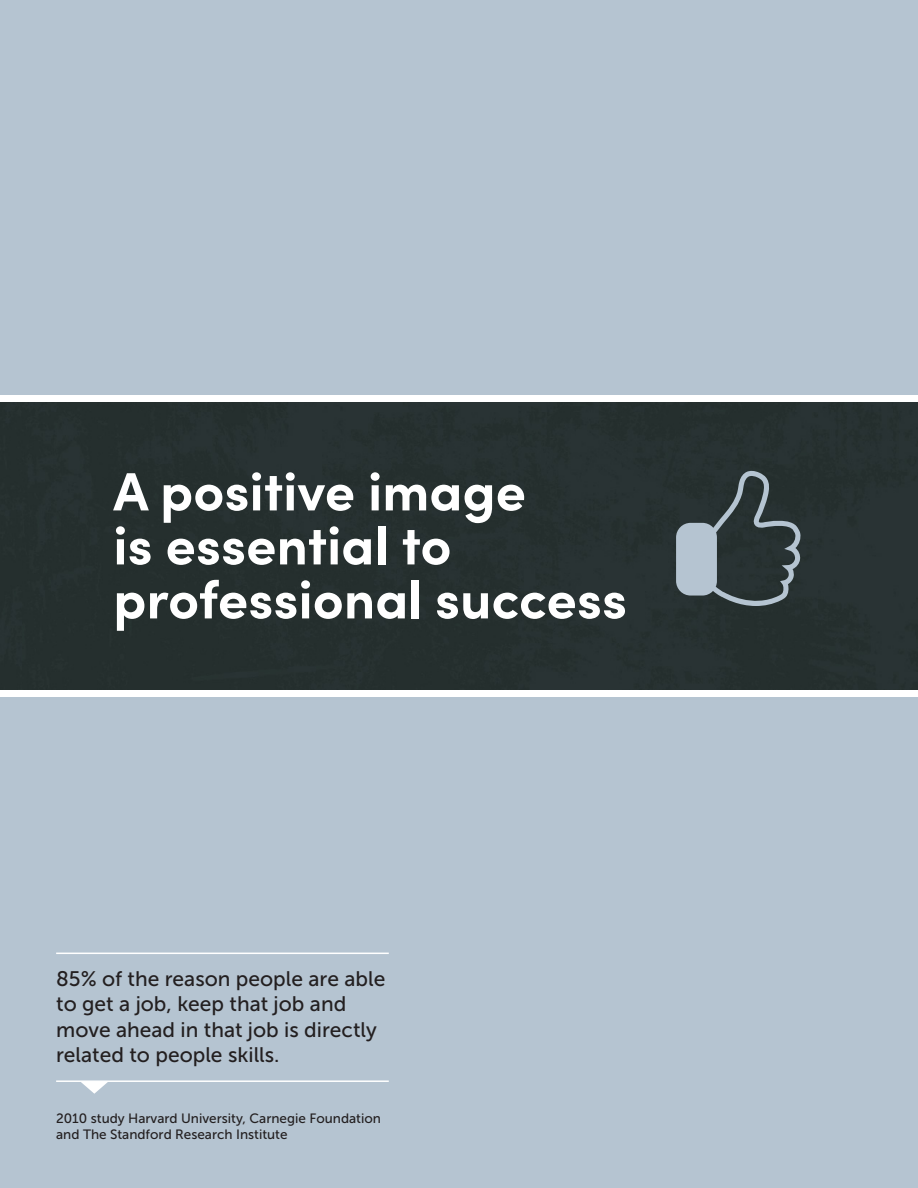
<style>
.page{position:relative;width:918px;height:1188px;background:#fff}
.page>*{position:absolute;margin:0;border:0;box-sizing:border-box;transform-origin:0 0}
.t1{font:700 54px/54px "Sofia Pro";color:#fff}
.t2{font:21px/25.2px "Museo Sans 500";color:#231f20}
.t3{font:13.5px/16.2px "Museo Sans 500";color:#231f20}
</style>
<div class="page">
<div style="left:0;top:698px;width:918px;height:490px;background:#b5c4d1"></div>
<div style="left:0;top:0;width:918px;height:394px;background:#b5c4d1"></div>
<div style="left:0;top:403px;width:918px;height:286px;background:#26302f"></div>
<svg style="left:711px;top:470px;width:90px;height:139px;background:#3a4446"></svg>
<div style="left:676px;top:523px;width:41px;height:73px;background:#b5c4d1;border-radius:15px"></div>
<hr style="left:56px;top:953px;width:333px;height:1px;background:#fff">
<hr style="left:56px;top:1080px;width:333px;height:2px;background:#fff">
<svg style="left:81px;top:1082px;width:27px;height:12px"></svg>
<h1 class="t1" style="left:113px;top:460px;width:515px">A positive image<br>is essential to professional success</h1>
<p class="t2" style="left:56px;top:967px;width:331px">85% of the reason people are able to get a job, keep that job and move ahead in that job is directly related to people skills.</p>
<p class="t3" style="left:56px;top:1110px;width:326px">2010 study Harvard University, Carnegie Foundation and The Standford Research Institute</p>
</div>
